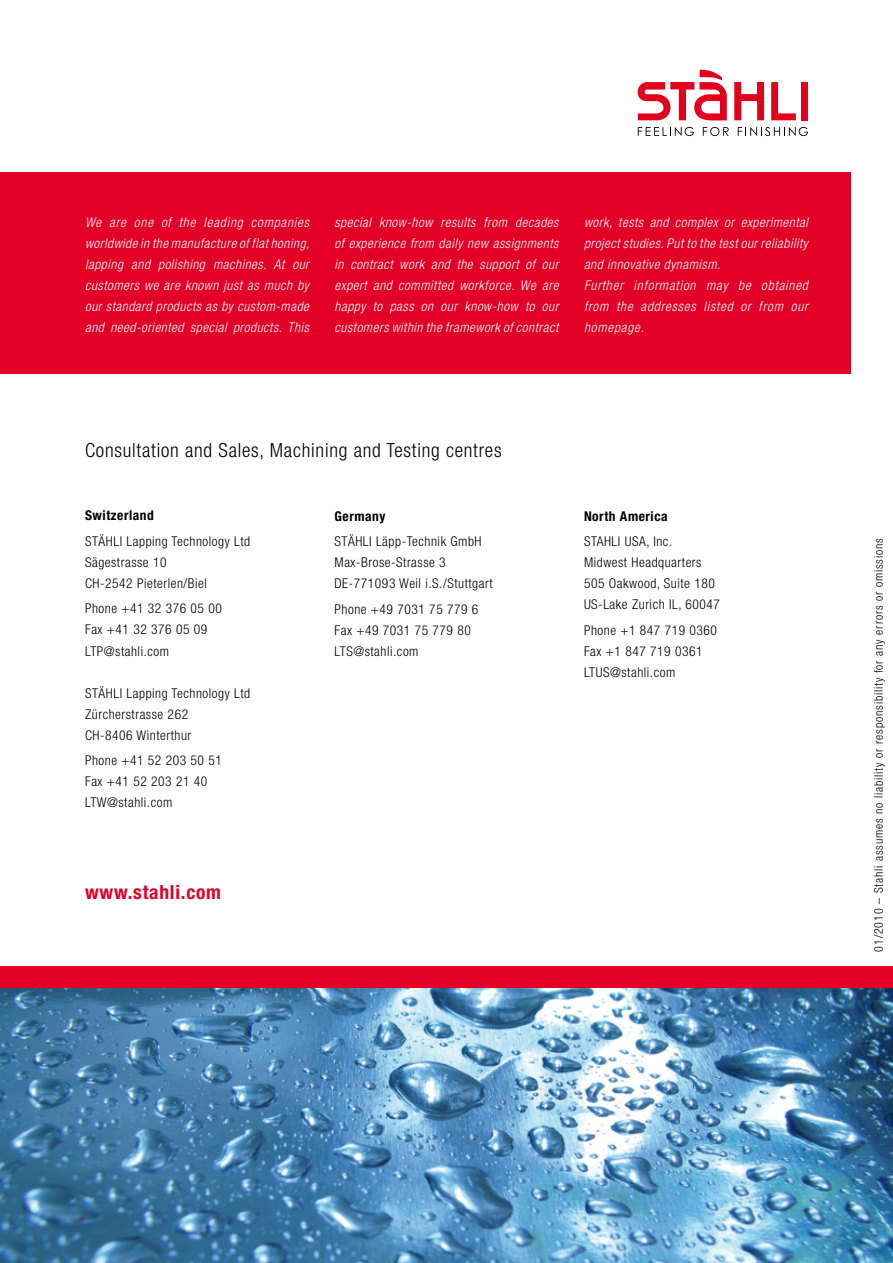
<style>
.page{position:relative;width:893px;height:1263px;background:#fff}
.page>*{position:absolute;margin:0;border:0;box-sizing:border-box;transform-origin:0 0}
.t1{font:300 condensed 19.5px "Helvetica Neue";letter-spacing:.04em;color:#000}
.t2{font:700 condensed 19.5px "Helvetica Neue";letter-spacing:.04em;color:#e20026}
.t3{font:italic 300 condensed 13.5px/21px "Helvetica Neue";letter-spacing:.04em;color:#fff;text-align:justify}
.t4{font:300 condensed 13.5px/21px "Helvetica Neue";letter-spacing:.04em;color:#000}
.t5{font:700 condensed 13.5px "Helvetica Neue";letter-spacing:.04em;color:#000}
.t6{font:300 condensed 12px "Helvetica Neue";letter-spacing:.07em;color:#000}
</style>
<div class="page">
<img style="left:0;top:988px;width:893px;height:275px">
<div style="left:0;top:966px;width:893px;height:22px;background:#e20026"></div>
<svg style="left:734px;top:82px;width:30px;height:38px"></svg>
<svg style="left:771px;top:82px;width:25px;height:38px"></svg>
<div style="left:801px;top:82px;width:7px;height:38px;background:#e2001a"></div>
<svg style="left:638px;top:70px;width:89px;height:50px"></svg>
<svg style="left:638px;top:127px;width:56px;height:9px"></svg>
<svg style="left:703px;top:127px;width:26px;height:9px"></svg>
<svg style="left:738px;top:127px;width:70px;height:9px"></svg>
<div style="left:0;top:173px;width:850px;height:201px;background:#e20026"></div>
<p class="t3" style="left:85px;top:212px;width:226px">We are one of the leading companies worldwide in the manufacture of flat honing, lapping and polishing machines. At our customers we are known just as much by our standard products as by custom-made and need-oriented special products. This</p>
<p class="t3" style="left:334px;top:212px;width:225px">special know-how results from decades of experience from daily new assignments in contract work and the support of our expert and committed workforce. We are happy to pass on our know-how to our customers within the framework of contract</p>
<p class="t3" style="left:584px;top:212px;width:225px;text-align:left">work, tests and complex or experimental project studies. Put to the test our reliability and innovative dynamism.<br>Further information may be obtained from the addresses listed or from our homepage.</p>
<h1 class="t1" style="left:85px;top:439px;width:418px">Consultation and Sales, Machining and Testing centres</h1>
<p class="t5" style="left:85px;top:507px;width:70px">Switzerland</p>
<p class="t4" style="left:85px;top:531px;width:167px">STÄHLI Lapping Technology Ltd<br>Sägestrasse 10<br>CH-2542 Pieterlen/Biel</p>
<p class="t4" style="left:85px;top:598px;width:138px">Phone +41 32 376 05 00<br>Fax +41 32 376 05 09<br>LTP@stahli.com</p>
<p class="t4" style="left:85px;top:682px;width:167px">STÄHLI Lapping Technology Ltd<br>Zürcherstrasse 262<br>CH-8406 Winterthur</p>
<p class="t4" style="left:85px;top:750px;width:138px">Phone +41 52 203 50 51<br>Fax +41 52 203 21 40<br>LTW@stahli.com</p>
<h1 class="t2" style="left:85px;top:880px;width:138px">www.stahli.com</h1>
<p class="t5" style="left:335px;top:507px;width:53px">Germany</p>
<p class="t4" style="left:335px;top:531px;width:160px">STÄHLI Läpp-Technik GmbH<br>Max-Brose-Strasse 3<br>DE-771093 Weil i.S./Stuttgart</p>
<p class="t4" style="left:335px;top:598px;width:145px">Phone +49 7031 75 779 6<br>Fax +49 7031 75 779 80<br>LTS@stahli.com</p>
<p class="t5" style="left:584px;top:508px;width:85px">North America</p>
<p class="t4" style="left:584px;top:531px;width:137px">STAHLI USA, Inc.<br>Midwest Headquarters<br>505 Oakwood, Suite 180<br>US-Lake Zurich IL, 60047</p>
<p class="t4" style="left:584px;top:619px;width:135px">Phone +1 847 719 0360<br>Fax +1 847 719 0361<br>LTUS@stahli.com</p>
<p class="t6" style="left:872px;top:951px;width:415px;rotate:-90deg">01/2010 – Stahli assumes no liability or responsibility for any errors or omissions</p>
</div>
